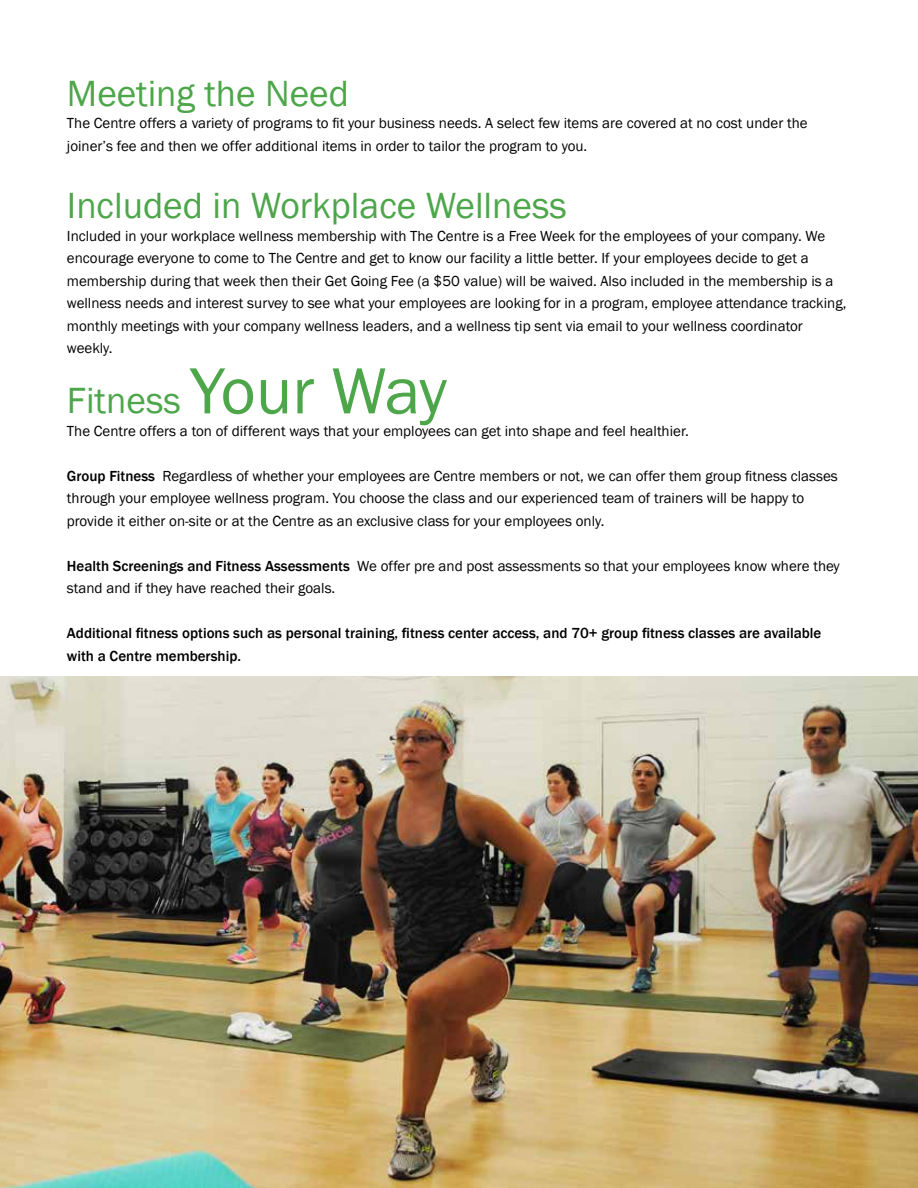
<style>
.page{position:relative;width:918px;height:1188px;background:#fff}
.page>*{position:absolute;margin:0;border:0;box-sizing:border-box;transform-origin:0 0}
.t1{font:37.5px "Franklin Gothic";color:#4da64a}
.t2{font:15px/22.5px "Franklin Gothic";color:#000}
.t3{font:500 15px/22.5px "Franklin Gothic";color:#000}
.s1{font-size:67.5px}
.s2{font-weight:500}
</style>
<div class="page">
<img style="left:0;top:676px;width:918px;height:512px">
<h1 class="t1" style="left:67px;top:70px;width:284px">Meeting the Need</h1>
<p class="t2" style="left:67px;top:112px;width:742px">The Centre offers a variety of programs to fit your business needs. A select few items are covered at no cost under the joiner’s fee and then we offer additional items in order to tailor the program to you.</p>
<h1 class="t1" style="left:67px;top:183px;width:501px">Included in Workplace Wellness</h1>
<p class="t2" style="left:67px;top:225px;width:781px">Included in your workplace wellness membership with The Centre is a Free Week for the employees of your company. We encourage everyone to come to The Centre and get to know our facility a little better. If your employees decide to get a membership during that week then their Get Going Fee (a $50 value) will be waived. Also included in the membership is a wellness needs and interest survey to see what your employees are looking for in a program, employee attendance tracking, monthly meetings with your company wellness leaders, and a wellness tip sent via email to your wellness coordinator weekly.</p>
<h1 class="t1" style="left:67px;top:378px;width:382px">Fitness <span class="s1">Your Way</span></h1>
<p class="t2" style="left:67px;top:420px;width:623px">The Centre offers a ton of different ways that your employees can get into shape and feel healthier.</p>
<p class="t2" style="left:67px;top:465px;width:772px"><span class="s2">Group Fitness</span> Regardless of whether your employees are Centre members or not, we can offer them group fitness classes through your employee wellness program. You choose the class and our experienced team of trainers will be happy to provide it either on-site or at the Centre as an exclusive class for your employees only.</p>
<p class="t2" style="left:67px;top:555px;width:774px"><span class="s2">Health Screenings and Fitness Assessments</span> We offer pre and post assessments so that your employees know where they stand and if they have reached their goals.</p>
<p class="t3" style="left:67px;top:622px;width:756px">Additional fitness options such as personal training, fitness center access, and 70+ group fitness classes are available with a Centre membership.</p>
</div>
